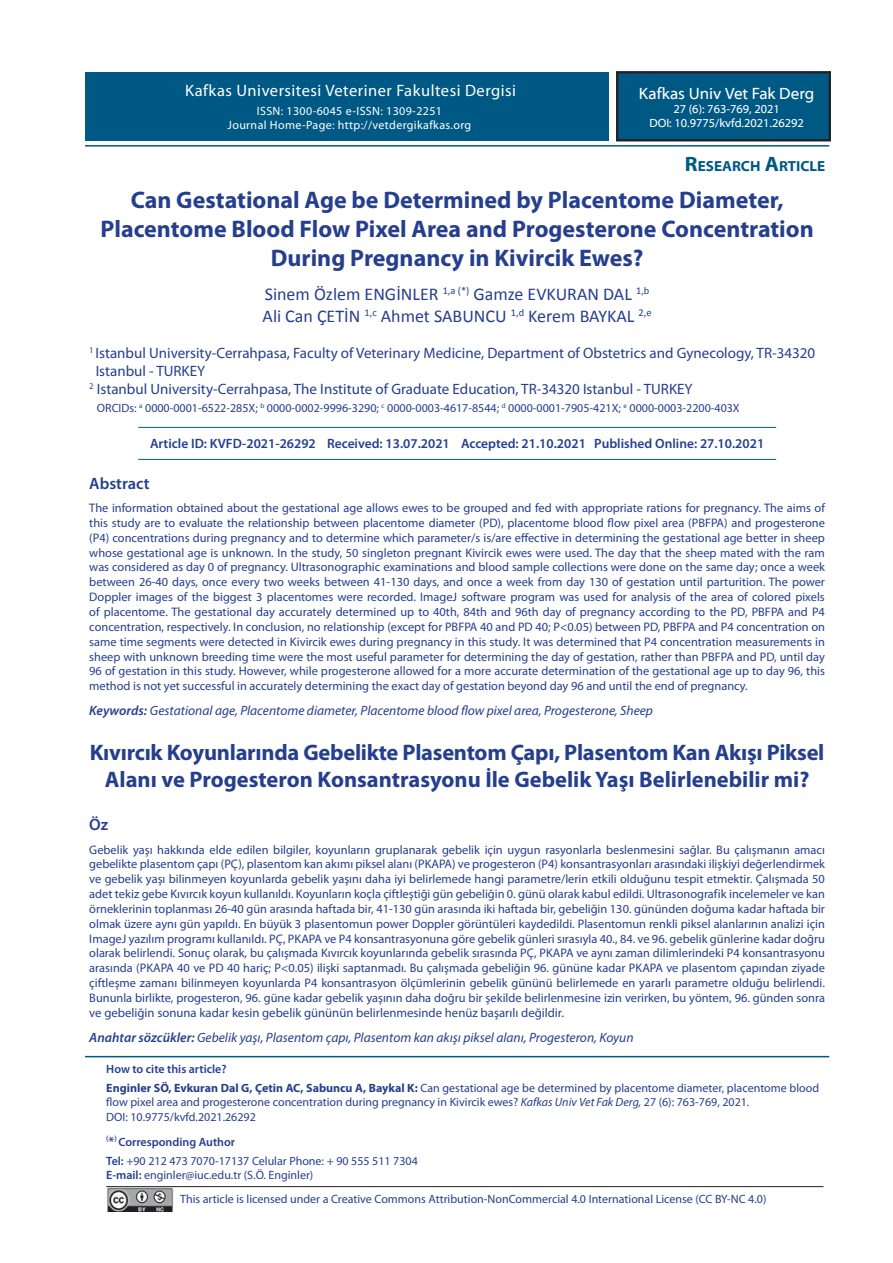
<style>
.page{position:relative;width:893px;height:1263px;background:#fff}
.page>*{position:absolute;margin:0;border:0;box-sizing:border-box;transform-origin:0 0}
.ORIJINAL_BASLIK{font:700 24px/28.8px "Myriad Pro";color:#253f8e;text-align:center}
.ORIJINAL_BASLIK-2{font:700 22.5px/27px "Myriad Pro";letter-spacing:-.01em;color:#253f8e;text-align:center}
.t1{font:18px "Calibri";color:#253f8e}
.t2{font:16.5px "Myriad Pro";letter-spacing:.03em;color:#fff}
.t3{font:16.5px "Myriad Web Pro";color:#fff}
.t4{font:600 16.5px "Myriad Pro";color:#253f8e}
.t5{font:15px/18px "Myriad Pro";color:#253f8e}
.t6{font:700 14.7px "Myriad Web Pro";color:#005984}
.t7{font:italic 13.5px "Myriad Pro";color:#253f8e}
.t8{font:600 13.5px "Myriad Pro";color:#253f8e}
.SUMMARY_PARAGRAF{font:12.75px "Myriad Pro";color:#253f8e}
.SUMMARY_PARAGRAF-2{font:12.3px/14.9px "Myriad Pro";color:#253f8e;text-align:justify}
.Bağlantı{font:12px/14.4px "Myriad Pro";color:#253f8e}
.t9{font:12px "Myriad Pro";letter-spacing:.03em;color:#fff}
.t10{font:12px "Myriad Web Pro";color:#fff}
.t11{font:600 12px "Myriad Pro";color:#253f8e}
.s1{font-size:21px}
.s2{font-weight:600}
.s3{font-weight:700}
.s4{font-style:italic}
.s5{font-size:13.5px}
</style>
<div class="page">
<hr style="left:85px;top:1056px;width:744px;height:1px;background:#005984">
<hr style="left:85px;top:145px;width:744px;height:2px;background:#005984">
<hr style="left:138px;top:427px;width:638px;height:1px;background:#005984">
<hr style="left:138px;top:459px;width:638px;height:1px;background:#005984">
<div style="left:616px;top:71px;width:215px;height:70px;background:#005984"></div>
<div style="left:617px;top:72px;width:213px;height:69px;border:1px solid #231f20"></div>
<div style="left:618px;top:73px;width:211px;height:67px;border:1px solid #231f20"></div>
<div style="left:86px;top:72px;width:523px;height:68px;background:#005984"></div>
<img style="left:107px;top:1188px;width:67px;height:23px">
<hr style="left:106px;top:1186px;width:717px;height:1px;background:#231f20">
<p class="t2" style="left:185px;top:80px;width:332px">Kafkas Universitesi Veteriner Fakultesi Dergisi</p>
<p class="t9" style="left:257px;top:103px;width:187px">ISSN: 1300-6045 e-ISSN: 1309-2251</p>
<p class="t9" style="left:228px;top:117px;width:245px">Journal Home-Page: http://vetdergikafkas.org</p>
<p class="t3" style="left:639px;top:84px;width:177px">Kafkas Univ Vet Fak Derg</p>
<p class="t10" style="left:673px;top:102px;width:108px">27 (6): 763-769, 2021</p>
<p class="t10" style="left:649px;top:117px;width:156px">DOI: 10.9775/kvfd.2021.26292</p>
<p class="t6" style="left:685px;top:158px;width:142px"><span class="s1">R</span>ESEARCH <span class="s1">A</span>RTICLE</p>
<p class="ORIJINAL_BASLIK" style="left:100px;top:186px;width:715px">Can Gestational Age be Determined by Placentome Diameter,<br>Placentome Blood Flow Pixel Area and Progesterone Concentration<br>During Pregnancy in Kivircik Ewes?</p>
<p class="t1" style="left:265px;top:283px;width:386px">Sinem Özlem ENGİNLER <sup>1,a</sup> <sup>(*)</sup> Gamze EVKURAN DAL <sup>1,b</sup></p>
<p class="t1" style="left:263px;top:305px;width:391px">Ali Can ÇETİN <sup>1,c</sup> Ahmet SABUNCU <sup>1,d</sup> Kerem BAYKAL <sup>2,e</sup></p>
<p class="t5" style="left:96px;top:343px;width:721px;text-indent:-6px"><sup>1</sup> Istanbul University-Cerrahpasa, Faculty of Veterinary Medicine, Department of Obstetrics and Gynecology, TR-34320<br>Istanbul - TURKEY</p>
<p class="t5" style="left:89px;top:379px;width:605px"><sup>2</sup> Istanbul University-Cerrahpasa, The Institute of Graduate Education, TR-34320 Istanbul - TURKEY</p>
<p class="Bağlantı" style="left:97px;top:400px;width:644px">ORCIDs: <sup>a</sup> 0000-0001-6522-285X; <sup>b</sup> 0000-0002-9996-3290; <sup>c</sup> 0000-0003-4617-8544; <sup>d</sup> 0000-0001-7905-421X; <sup>e</sup> 0000-0003-2200-403X</p>
<p class="t8" style="left:150px;top:435px;width:616px">Article ID: KVFD-2021-26292 Received: 13.07.2021 Accepted: 21.10.2021 Published Online: 27.10.2021</p>
<p class="t4" style="left:89px;top:473px;width:62px">Abstract</p>
<p class="SUMMARY_PARAGRAF-2" style="left:89px;top:500px;width:737px">The information obtained about the gestational age allows ewes to be grouped and fed with appropriate rations for pregnancy. The aims of this study are to evaluate the relationship between placentome diameter (PD), placentome blood flow pixel area (PBFPA) and progesterone (P4) concentrations during pregnancy and to determine which parameter/s is/are effective in determining the gestational age better in sheep whose gestational age is unknown. In the study, 50 singleton pregnant Kivircik ewes were used. The day that the sheep mated with the ram was considered as day 0 of pregnancy. Ultrasonographic examinations and blood sample collections were done on the same day; once a week between 26-40 days, once every two weeks between 41-130 days, and once a week from day 130 of gestation until parturition. The power Doppler images of the biggest 3 placentomes were recorded. ImageJ software program was used for analysis of the area of colored pixels of placentome. The gestational day accurately determined up to 40th, 84th and 96th day of pregnancy according to the PD, PBFPA and P4 concentration, respectively. In conclusion, no relationship (except for PBFPA 40 and PD 40; P&lt;0.05) between PD, PBFPA and P4 concentration on same time segments were detected in Kivircik ewes during pregnancy in this study. It was determined that P4 concentration measurements in sheep with unknown breeding time were the most useful parameter for determining the day of gestation, rather than PBFPA and PD, until day 96 of gestation in this study. However, while progesterone allowed for a more accurate determination of the gestational age up to day 96, this method is not yet successful in accurately determining the exact day of gestation beyond day 96 and until the end of pregnancy.</p>
<p class="t7" style="left:89px;top:702px;width:565px"><span class="s2">Keywords:</span> Gestational age, Placentome diameter, Placentome blood flow pixel area, Progesterone, Sheep</p>
<p class="ORIJINAL_BASLIK-2" style="left:90px;top:739px;width:736px">Kıvırcık Koyunlarında Gebelikte Plasentom Çapı, Plasentom Kan Akışı Piksel<br>Alanı ve Progesteron Konsantrasyonu İle Gebelik Yaşı Belirlenebilir mi?</p>
<p class="t4" style="left:89px;top:814px;width:20px">Öz</p>
<p class="SUMMARY_PARAGRAF-2" style="left:89px;top:842px;width:737px">Gebelik yaşı hakkında elde edilen bilgiler, koyunların gruplanarak gebelik için uygun rasyonlarla beslenmesini sağlar. Bu çalışmanın amacı gebelikte plasentom çapı (PÇ), plasentom kan akımı piksel alanı (PKAPA) ve progesteron (P4) konsantrasyonları arasındaki ilişkiyi değerlendirmek ve gebelik yaşı bilinmeyen koyunlarda gebelik yaşını daha iyi belirlemede hangi parametre/lerin etkili olduğunu tespit etmektir. Çalışmada 50 adet tekiz gebe Kıvırcık koyun kullanıldı. Koyunların koçla çiftleştiği gün gebeliğin 0. günü olarak kabul edildi. Ultrasonografik incelemeler ve kan örneklerinin toplanması 26-40 gün arasında haftada bir, 41-130 gün arasında iki haftada bir, gebeliğin 130. gününden doğuma kadar haftada bir olmak üzere aynı gün yapıldı. En büyük 3 plasentomun power Doppler görüntüleri kaydedildi. Plasentomun renkli piksel alanlarının analizi için ImageJ yazılım programı kullanıldı. PÇ, PKAPA ve P4 konsantrasyonuna göre gebelik günleri sırasıyla 40., 84. ve 96. gebelik günlerine kadar doğru olarak belirlendi. Sonuç olarak, bu çalışmada Kıvırcık koyunlarında gebelik sırasında PÇ, PKAPA ve aynı zaman dilimlerindeki P4 konsantrasyonu arasında (PKAPA 40 ve PD 40 hariç; P&lt;0.05) ilişki saptanmadı. Bu çalışmada gebeliğin 96. gününe kadar PKAPA ve plasentom çapından ziyade çiftleşme zamanı bilinmeyen koyunlarda P4 konsantrasyon ölçümlerinin gebelik gününü belirlemede en yararlı parametre olduğu belirlendi.<br>Bununla birlikte, progesteron, 96. güne kadar gebelik yaşının daha doğru bir şekilde belirlenmesine izin verirken, bu yöntem, 96. günden sonra</p>
<p class="SUMMARY_PARAGRAF" style="left:89px;top:1005px;width:476px">ve gebeliğin sonuna kadar kesin gebelik gününün belirlenmesinde henüz başarılı değildir.</p>
<p class="t7" style="left:89px;top:1029px;width:546px"><span class="s2">Anahtar sözcükler:</span> Gebelik yaşı, Plasentom çapı, Plasentom kan akışı piksel alanı, Progesteron, Koyun</p>
<p class="t11" style="left:106px;top:1061px;width:122px">How to cite this article?</p>
<p class="Bağlantı" style="left:106px;top:1080px;width:714px"><span class="s3">Enginler SÖ, Evkuran Dal G, Çetin AC, Sabuncu A, Baykal K:</span> Can gestational age be determined by placentome diameter, placentome blood flow pixel area and progesterone concentration during pregnancy in Kivircik ewes? <span class="s4">Kafkas Univ Vet Fak Derg,</span> 27 (6): 763-769, 2021<span class="s4">.</span></p>
<p class="Bağlantı" style="left:106px;top:1109px;width:151px">DOI: 10.9775/kvfd.2021.26292</p>
<p class="t11" style="left:106px;top:1134px;width:130px"><sup>(</sup><span class="s5">*</span><sup>)</sup> Corresponding Author</p>
<p class="Bağlantı" style="left:106px;top:1153px;width:313px"><span class="s2">Tel:</span> +90 212 473 7070-17137 Celular Phone: + 90 555 511 7304</p>
<p class="Bağlantı" style="left:106px;top:1167px;width:209px"><span class="s2">E-mail:</span> enginler@iuc.edu.tr (S.Ö. Enginler)</p>
<p class="Bağlantı" style="left:180px;top:1191px;width:588px">This article is licensed under a Creative Commons Attribution-NonCommercial 4.0 International License (CC BY-NC 4.0)</p>
</div>
